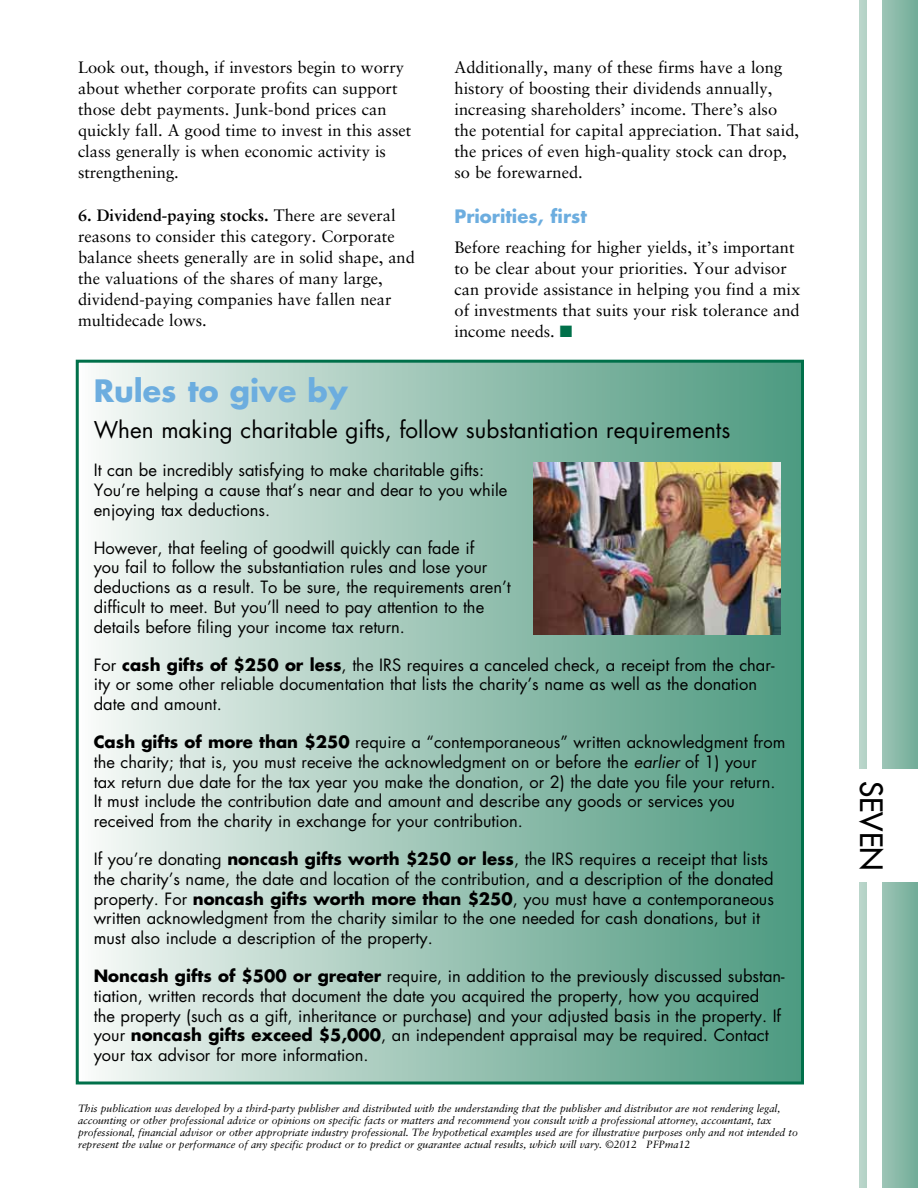
<style>
.page{position:relative;width:918px;height:1188px;background:#fff}
.page>*{position:absolute;margin:0;border:0;box-sizing:border-box;transform-origin:0 0}
.t1{font:700 30px "Futura Std";color:#6caddf}
.t2{font:500 30px "Futura Std";color:#000}
.t3{font:22.5px "Futura Std";color:#000}
.t4{font:700 18px "Futura Std";color:#6caddf}
.t5{font:16.5px/19.8px "Futura Std";color:#000}
.t6{font:16.5px/21px "Sabon LT Std";color:#000}
.t7{font:italic 10.5px/12px "Sabon LT Std";letter-spacing:-.005em;color:#000}
.s1{font-weight:700}
.s2{color:#00704a}
.s3{font-style:italic}
</style>
<div class="page">
<svg style="left:860px;top:0;width:58px;height:1188px"></svg>
<div style="left:867px;top:0;width:15px;height:1188px;background:#fff"></div>
<div style="left:848px;top:770px;width:70px;height:112px;background:#fff"></div>
<div style="left:77px;top:361px;width:725px;height:722px;background:linear-gradient(to right,#f5f7f5,#4a977d)"></div>
<div style="left:76px;top:360px;width:728px;height:724px;border:3px solid #00704a"></div>
<img style="left:533px;top:463px;width:248px;height:172px">
<p class="t6" style="left:78px;top:56px;width:335px">Look out, though, if investors begin to worry about whether corporate profits can support those debt payments. Junk-bond prices can quickly fall. A good time to invest in this asset class generally is when economic activity is strengthening.</p>
<p class="t6" style="left:78px;top:205px;width:338px"><span class="s1">6. Dividend-paying stocks.</span> There are several reasons to consider this category. Corporate balance sheets generally are in solid shape, and the valuations of the shares of many large, dividend-paying companies have fallen near multidecade lows.</p>
<p class="t6" style="left:454px;top:56px;width:346px">Additionally, many of these firms have a long history of boosting their dividends annually, increasing shareholders’ income. There’s also the potential for capital appreciation. That said, the prices of even high-quality stock can drop, so be forewarned.</p>
<p class="t4" style="left:454px;top:204px;width:134px">Priorities, first</p>
<p class="t6" style="left:454px;top:236px;width:347px">Before reaching for higher yields, it’s important to be clear about your priorities. Your advisor can provide assistance in helping you find a mix of investments that suits your risk tolerance and income needs. <span class="s2">■</span></p>
<h1 class="t1" style="left:94px;top:371px;width:255px">Rules to give by</h1>
<h2 class="t3" style="left:94px;top:416px;width:638px">When making charitable gifts, follow substantiation requirements</h2>
<p class="t5" style="left:94px;top:460px;width:415px">It can be incredibly satisfying to make charitable gifts:<br>You’re helping a cause that’s near and dear to you while enjoying tax deductions.</p>
<p class="t5" style="left:94px;top:538px;width:419px">However, that feeling of goodwill quickly can fade if<br>you fail to follow the substantiation rules and lose your deductions as a result. To be sure, the requirements aren’t difficult to meet. But you’ll need to pay attention to the details before filing your income tax return.</p>
<p class="t5" style="left:94px;top:655px;width:682px">For <span class="s1">cash gifts of $250 or less</span>, the IRS requires a canceled check, a receipt from the char&shy;ity or some other reliable documentation that lists the charity’s name as well as the donation date and amount.</p>
<p class="t5" style="left:94px;top:732px;width:693px"><span class="s1">Cash gifts of more than $250</span> require a “contemporaneous” written acknowledgment from the charity; that is, you must receive the acknowledgment on or before the <span class="s3">earlier</span> of 1) your<br>tax return due date for the tax year you make the donation, or 2) the date you file your return.<br>It must include the contribution date and amount and describe any goods or services you received from the charity in exchange for your contribution.</p>
<p class="t5" style="left:94px;top:849px;width:682px">If you’re donating <span class="s1">noncash gifts worth $250 or less</span>, the IRS requires a receipt that lists the charity’s name, the date and location of the contribution, and a description of the donated property. For <span class="s1">noncash gifts worth more than $250</span>, you must have a contemporaneous written acknowledgment from the charity similar to the one needed for cash donations, but it must also include a description of the property.</p>
<p class="t5" style="left:94px;top:966px;width:693px"><span class="s1">Noncash gifts of $500 or greater</span> require, in addition to the previously discussed substan&shy;tiation, written records that document the date you acquired the property, how you acquired<br>the property (such as a gift, inheritance or purchase) and your adjusted basis in the property. If your <span class="s1">noncash gifts exceed $5,000</span>, an independent appraisal may be required. Contact your tax advisor for more information.</p>
<p class="t7" style="left:78px;top:1102px;width:721px">This publication was developed by a third-party publisher and distributed with the understanding that the publisher and distributor are not rendering legal, accounting or other professional advice or opinions on specific facts or matters and recommend you consult with a professional attorney, accountant, tax professional, financial advisor or other appropriate industry professional. The hypothetical examples used are for illustrative purposes only and not intended to represent the value or performance of any specific product or to predict or guarantee actual results, which will vary. ©2012 PFPma12</p>
<h1 class="t2" style="left:890px;top:781px;width:92px;rotate:90deg">seven</h1>
</div>
